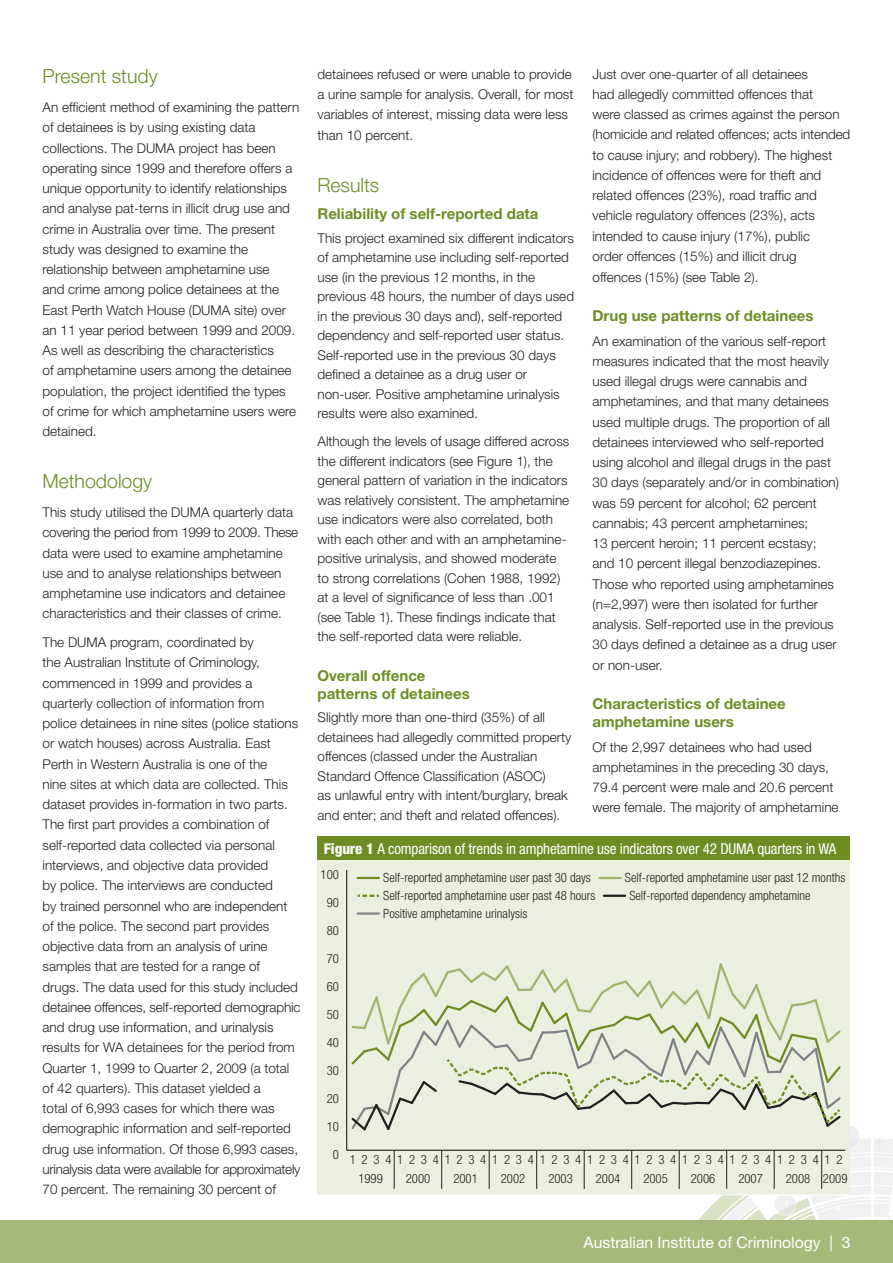
<style>
.page{position:relative;width:893px;height:1263px;background:#fff}
.page>*{position:absolute;margin:0;border:0;box-sizing:border-box;transform-origin:0 0}
.t1{font:300 19.5px "Helvetica Neue LT";color:#6d8d23}
.t2{font:15.75px "Helvetica Neue LT";color:#fff}
.t3{font:700 15px/18px "Helvetica Neue LT";color:#6d8d23}
.t4{font:condensed 15px "Helvetica Neue LT";letter-spacing:-.01em;color:#fff}
.t5{font:300 13.5px/20.2px "Helvetica Neue LT";color:#231f20}
.t6{font:300 condensed 12.75px "Helvetica Neue LT";color:#231f20}
.t7{font:300 condensed 12.75px/19px "Helvetica Neue LT";letter-spacing:.45em;color:#231f20}
.s1{font-weight:800}
</style>
<div class="page">
<div style="left:0;top:1220px;width:893px;height:43px;background:#a7b97a"></div>
<div style="left:317px;top:836px;width:533px;height:24px;background:#6d8d23"></div>
<div style="left:317px;top:860px;width:533px;height:335px;background:#ebefe0"></div>
<hr style="left:317px;top:1194px;width:533px;height:1px;background:#fff">
<hr style="left:347px;top:1150px;width:498px;height:1px;background:#231f20">
<hr style="left:346px;top:870px;width:1px;height:280px;background:#231f20">
<svg style="left:349px;top:963px;width:544px;height:257px"></svg>
<hr style="left:358px;top:912px;width:21px;height:3px;background:#808285">
<hr style="left:604px;top:895px;width:21px;height:2px;background:#231f20">
<svg style="left:358px;top:895px;width:21px;height:2px"></svg>
<hr style="left:599px;top:877px;width:22px;height:2px;background:#a0b46f">
<hr style="left:358px;top:877px;width:21px;height:2px;background:#6d8d23">
<h1 class="t1" style="left:43px;top:65px;width:117px">Present study</h1>
<p class="t5" style="left:43px;top:97px;width:258px">An efficient method of examining the pattern of detainees is by using existing data collections. The DUMA project has been operating since 1999 and therefore offers a unique opportunity to identify relationships and analyse pat-terns in illicit drug use and crime in Australia over time. The present study was designed to examine the relationship between amphetamine use<br>and crime among police detainees at the East Perth Watch House (DUMA site) over an 11 year period between 1999 and 2009.<br>As well as describing the characteristics<br>of amphetamine users among the detainee population, the project identified the types of crime for which amphetamine users were detained.</p>
<h1 class="t1" style="left:43px;top:470px;width:111px">Methodology</h1>
<p class="t5" style="left:43px;top:502px;width:257px">This study utilised the DUMA quarterly data covering the period from 1999 to 2009. These data were used to examine amphetamine use and to analyse relationships between amphetamine use indicators and detainee characteristics and their classes of crime.</p>
<p class="t5" style="left:43px;top:632px;width:259px">The DUMA program, coordinated by<br>the Australian Institute of Criminology, commenced in 1999 and provides a quarterly collection of information from police detainees in nine sites (police stations or watch houses) across Australia. East Perth in Western Australia is one of the<br>nine sites at which data are collected. This dataset provides in-formation in two parts.<br>The first part provides a combination of self-reported data collected via personal interviews, and objective data provided<br>by police. The interviews are conducted<br>by trained personnel who are independent of the police. The second part provides objective data from an analysis of urine samples that are tested for a range of<br>drugs. The data used for this study included detainee offences, self-reported demographic and drug use information, and urinalysis results for WA detainees for the period from Quarter 1, 1999 to Quarter 2, 2009 (a total of 42 quarters). This dataset yielded a<br>total of 6,993 cases for which there was demographic information and self-reported drug use information. Of those 6,993 cases, urinalysis data were available for approximately 70 percent. The remaining 30 percent of</p>
<p class="t5" style="left:317px;top:63px;width:257px">detainees refused or were unable to provide a urine sample for analysis. Overall, for most variables of interest, missing data were less than 10 percent.</p>
<h1 class="t1" style="left:317px;top:174px;width:63px">Results</h1>
<p class="t3" style="left:317px;top:204px;width:222px">Reliability of self-reported data</p>
<p class="t5" style="left:317px;top:228px;width:258px;line-height:19.5px">This project examined six different indicators of amphetamine use including self-reported use (in the previous 12 months, in the previous 48 hours, the number of days used in the previous 30 days and), self-reported dependency and self-reported user status.<br>Self-reported use in the previous 30 days defined a detainee as a drug user or non-user. Positive amphetamine urinalysis results were also examined.</p>
<p class="t5" style="left:317px;top:431px;width:253px;line-height:19.5px">Although the levels of usage differed across the different indicators (see Figure 1), the general pattern of variation in the indicators was relatively consistent. The amphetamine use indicators were also correlated, both with each other and with an amphetamine&shy;positive urinalysis, and showed moderate to strong correlations (Cohen 1988, 1992) at a level of significance of less than .001 (see Table 1). These findings indicate that the self-reported data were reliable.</p>
<p class="t3" style="left:317px;top:666px;width:154px">Overall offence patterns of detainees</p>
<p class="t5" style="left:317px;top:707px;width:255px;line-height:19.5px">Slightly more than one-third (35%) of all detainees had allegedly committed property offences (classed under the Australian Standard Offence Classification (ASOC)<br>as unlawful entry with intent/burglary, break and enter; and theft and related offences).</p>
<p class="t5" style="left:592px;top:63px;width:259px">Just over one-quarter of all detainees<br>had allegedly committed offences that<br>were classed as crimes against the person (homicide and related offences; acts intended to cause injury; and robbery). The highest incidence of offences were for theft and related offences (23%), road traffic and vehicle regulatory offences (23%), acts intended to cause injury (17%), public<br>order offences (15%) and illicit drug<br>offences (15%) (see Table 2).</p>
<p class="t3" style="left:592px;top:306px;width:223px">Drug use patterns of detainees</p>
<p class="t5" style="left:592px;top:330px;width:248px">An examination of the various self-report measures indicated that the most heavily used illegal drugs were cannabis and amphetamines, and that many detainees used multiple drugs. The proportion of all detainees interviewed who self-reported using alcohol and illegal drugs in the past 30 days (separately and/or in combination) was 59 percent for alcohol; 62 percent cannabis; 43 percent amphetamines;<br>13 percent heroin; 11 percent ecstasy; and 10 percent illegal benzodiazepines.<br>Those who reported using amphetamines (n=2,997) were then isolated for further analysis. Self-reported use in the previous 30 days defined a detainee as a drug user or non-user.</p>
<p class="t3" style="left:592px;top:694px;width:195px">Characteristics of detainee amphetamine users</p>
<p class="t5" style="left:592px;top:736px;width:248px">Of the 2,997 detainees who had used amphetamines in the preceding 30 days, 79.4 percent were male and 20.6 percent were female. The majority of amphetamine</p>
<p class="t4" style="left:324px;top:840px;width:514px"><span class="s1">Figure 1</span> A comparison of trends in amphetamine use indicators over 42 DUMA quarters in WA</p>
<p class="t6" style="left:321px;top:867px;width:20px">100</p>
<p class="t6" style="left:327px;top:895px;width:14px">90</p>
<p class="t6" style="left:327px;top:923px;width:14px">80</p>
<p class="t6" style="left:327px;top:951px;width:14px">70</p>
<p class="t6" style="left:327px;top:979px;width:14px">60</p>
<p class="t6" style="left:327px;top:1007px;width:14px">50</p>
<p class="t6" style="left:327px;top:1035px;width:14px">40</p>
<p class="t6" style="left:327px;top:1063px;width:14px">30</p>
<p class="t6" style="left:327px;top:1091px;width:14px">20</p>
<p class="t6" style="left:327px;top:1119px;width:14px">10</p>
<p class="t6" style="left:333px;top:1147px;width:8px">0</p>
<p class="t6" style="left:383px;top:870px;width:209px">Self-reported amphetamine user past 30 days</p>
<p class="t6" style="left:625px;top:870px;width:222px">Self-reported amphetamine user past 12 months</p>
<p class="t6" style="left:383px;top:888px;width:214px">Self-reported amphetamine user past 48 hours</p>
<p class="t6" style="left:629px;top:888px;width:183px">Self-reported dependency amphetamine</p>
<p class="t6" style="left:383px;top:906px;width:146px">Positive amphetamine urinalysis</p>
<p class="t7" style="left:358px;top:1150px;width:486px;text-indent:-9px">123412341234123412341234123412341234123412<br>1999</p>
<p class="t6" style="left:406px;top:1171px;width:26px">2000</p>
<p class="t6" style="left:453px;top:1171px;width:26px">2001</p>
<p class="t6" style="left:501px;top:1171px;width:26px">2002</p>
<p class="t6" style="left:548px;top:1171px;width:26px">2003</p>
<p class="t6" style="left:596px;top:1171px;width:26px">2004</p>
<p class="t6" style="left:643px;top:1171px;width:26px">2005</p>
<p class="t6" style="left:691px;top:1171px;width:26px">2006</p>
<p class="t6" style="left:738px;top:1171px;width:26px">2007</p>
<p class="t6" style="left:786px;top:1171px;width:63px">2008 2009</p>
<p class="t2" style="left:583px;top:1233px;width:268px">Australian Institute of Criminology | 3</p>
</div>
